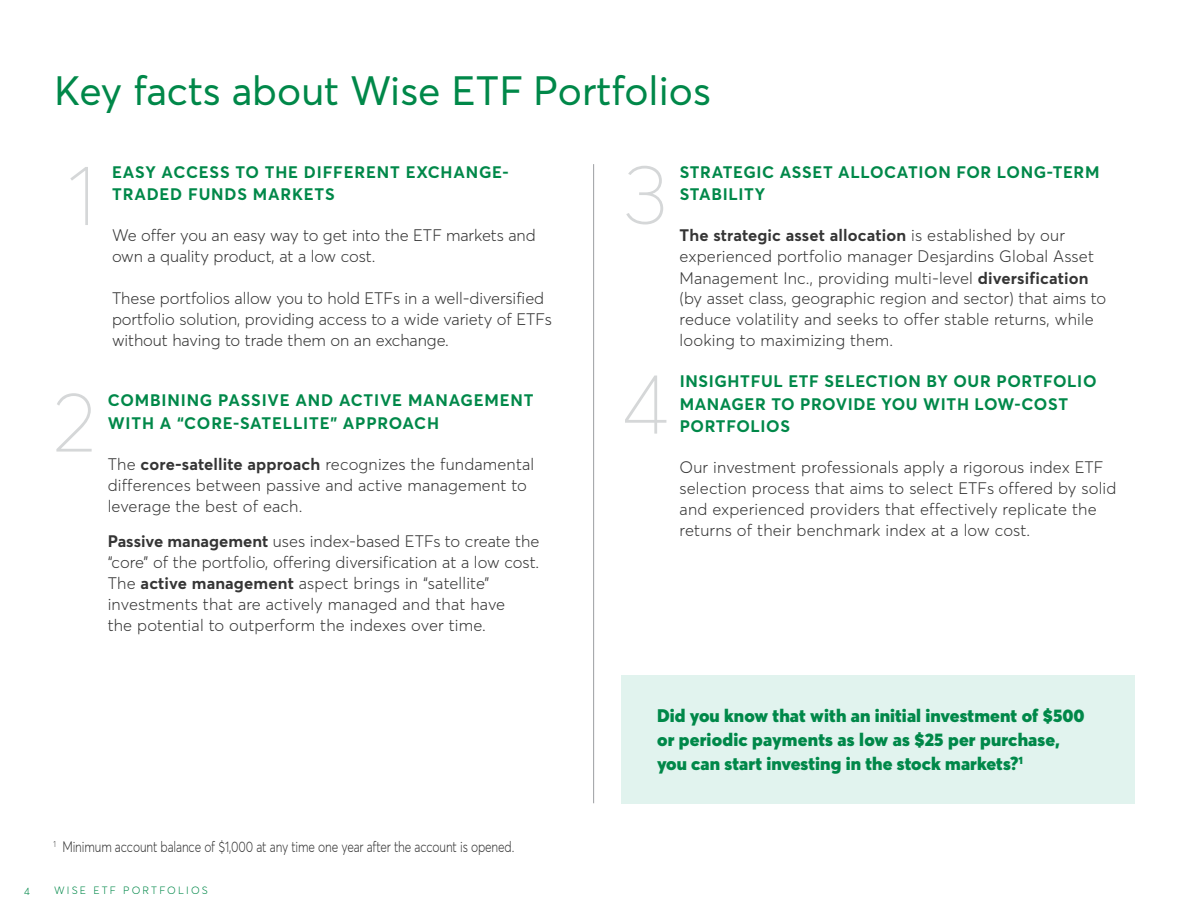
<style>
.page{position:relative;width:1188px;height:918px;background:#fff}
.page>*{position:absolute;margin:0;border:0;box-sizing:border-box;transform-origin:0 0}
.t1{font:100 84.6px "Averta";color:#d5d7d8}
.t2{font:40.5px "Averta";color:#008849}
.t3{font:900 18px/24px "Averta";letter-spacing:.005em;color:#008849}
.t4{font:300 16.5px/21px "Averta";letter-spacing:.01em;color:#353535}
.t5{font:700 16.5px/22.5px "Averta";letter-spacing:.04em;color:#008849}
.t6{font:300 15px "Averta";letter-spacing:-.01em;color:#353535;scale:.8 1}
.t7{font:300 10.5px "Averta";letter-spacing:.21em;color:#008849}
.s1{font-weight:700}
</style>
<div class="page">
<hr style="left:593px;top:164px;width:1px;height:639px;background:#9d9fa2">
<div style="left:621px;top:675px;width:513px;height:128px;background:#e1f3ee"></div>
<h3 class="t2" style="left:54px;top:65px;width:658px">Key facts about Wise ETF Portfolios</h3>
<p class="t1" style="left:68px;top:143px;width:29px">1</p>
<p class="t5" style="left:112px;top:160px;width:398px">EASY ACCESS TO THE DIFFERENT EXCHANGE-<br>TRADED FUNDS MARKETS</p>
<p class="t4" style="left:112px;top:225px;width:425px">We offer you an easy way to get into the ETF markets and own a quality product, at a low cost.</p>
<p class="t4" style="left:112px;top:287px;width:441px">These portfolios allow you to hold ETFs in a well-diversified portfolio solution, providing access to a wide variety of ETFs without having to trade them on an exchange.</p>
<p class="t1" style="left:54px;top:370px;width:43px">2</p>
<p class="t5" style="left:108px;top:389px;width:427px">COMBINING PASSIVE AND ACTIVE MANAGEMENT<br>WITH A “CORE-SATELLITE” APPROACH</p>
<p class="t4" style="left:108px;top:454px;width:428px">The <span class="s1">core-satellite approach</span> recognizes the fundamental differences between passive and active management to leverage the best of each.</p>
<p class="t4" style="left:108px;top:530px;width:433px"><span class="s1">Passive management</span> uses index-based ETFs to create the “core” of the portfolio, offering diversification at a low cost.<br>The <span class="s1">active management</span> aspect brings in “satellite” investments that are actively managed and that have<br>the potential to outperform the indexes over time.</p>
<p class="t6" style="left:53px;top:837px;width:578px"><sup>1</sup> Minimum account balance of $1,000 at any time one year after the account is opened.</p>
<p class="t7" style="left:24px;top:885px;width:7px">4</p>
<p class="t7" style="left:54px;top:884px;width:155px">WISE ETF PORTFOLIOS</p>
<p class="t1" style="left:625px;top:142px;width:44px">3</p>
<p class="t1" style="left:623px;top:352px;width:47px">4</p>
<p class="t5" style="left:680px;top:160px;width:421px">STRATEGIC ASSET ALLOCATION FOR LONG-TERM<br>STABILITY</p>
<p class="t4" style="left:680px;top:225px;width:428px"><span class="s1">The strategic asset allocation</span> is established by our experienced portfolio manager Desjardins Global Asset Management Inc., providing multi-level <span class="s1">diversification </span>(by asset class, geographic region and sector) that aims to reduce volatility and seeks to offer stable returns, while looking to maximizing them.</p>
<p class="t5" style="left:680px;top:370px;width:418px">INSIGHTFUL ETF SELECTION BY OUR PORTFOLIO<br>MANAGER TO PROVIDE YOU WITH LOW-COST<br>PORTFOLIOS</p>
<p class="t4" style="left:680px;top:457px;width:438px">Our investment professionals apply a rigorous index ETF selection process that aims to select ETFs offered by solid and experienced providers that effectively replicate the returns of their benchmark index at a low cost.</p>
<p class="t3" style="left:657px;top:703px;width:429px">Did you know that with an initial investment of $500 or periodic payments as low as $25 per purchase, you can start investing in the stock markets?<sup>1</sup></p>
</div>
